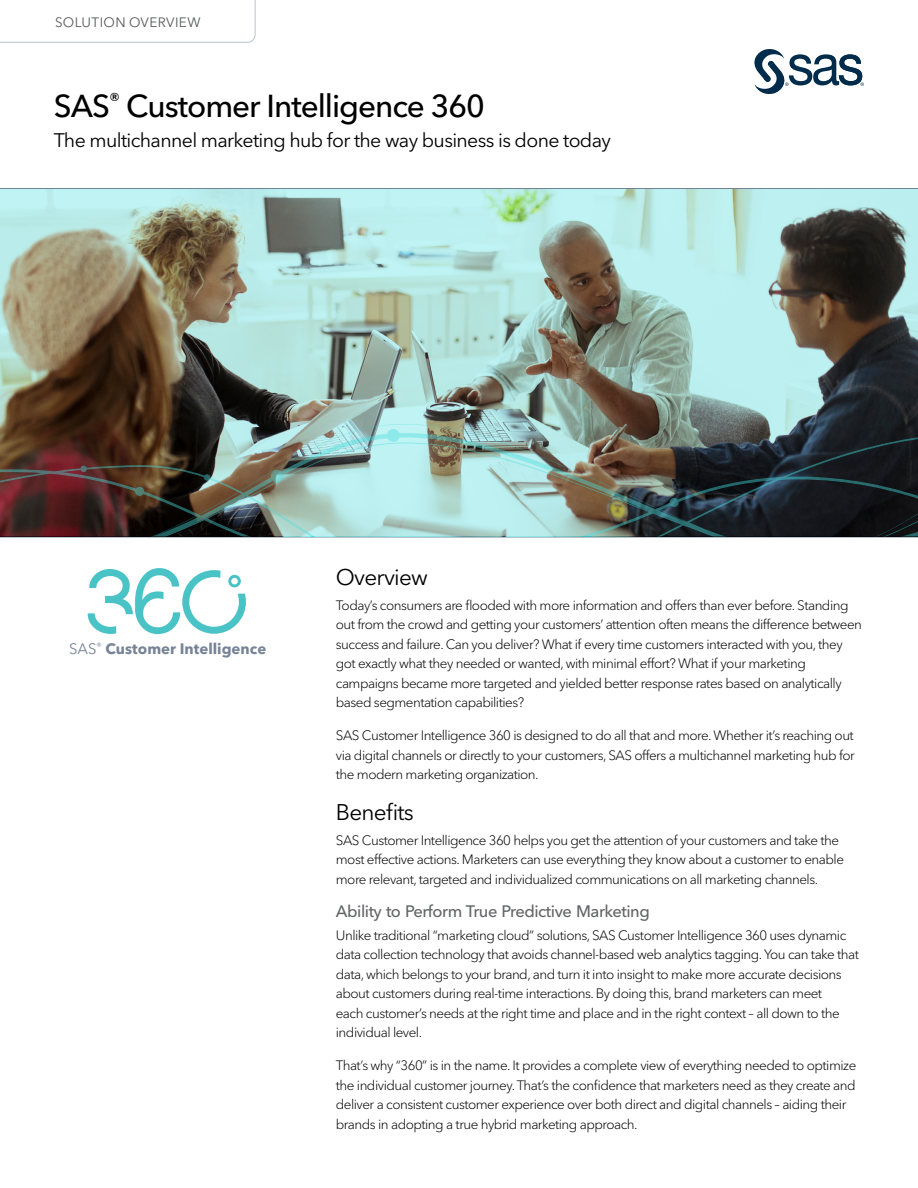
<style>
.page{position:relative;width:918px;height:1188px;background:#fff}
.page>*{position:absolute;margin:0;border:0;box-sizing:border-box;transform-origin:0 0}
.Headline_Title{font:500 31.5px "Avenir Next W1 G";letter-spacing:-.03em;color:#000}
.Subhead-1{font:22.5px "Avenir Next W1 G";letter-spacing:-.035em;color:#000}
.Headline_subhead___k{font:19.5px "Avenir Next W1 G";letter-spacing:-.035em;color:#000}
.Subhead-2{font:500 16.5px "Avenir Next W1 G";letter-spacing:-.03em;color:#636466}
.t1{font:700 15px "Avenir Next W1 G";color:#768396}
.Body{font:300 13.5px/19.5px "Avenir Next W1 G";letter-spacing:-.035em;color:#000}
.Collateral_Identifie{font:13.5px "Avenir Next W1 G";letter-spacing:.025em;color:#58595b}
.s1{font-weight:400}
</style>
<div class="page">
<svg style="left:754px;top:49px;width:110px;height:45px"></svg>
<img style="left:0;top:189px;width:918px;height:234px">
<div style="left:0;top:423px;width:918px;height:114px;background:#00d2d2;opacity:.71"></div>
<hr style="left:0;top:188px;width:918px;height:1px;background:#718498">
<hr style="left:0;top:537px;width:918px;height:1px;background:#718498">
<svg style="left:88px;top:568px;width:158px;height:66px"></svg>
<svg style="left:0;top:0;width:255px;height:43px"></svg>
<h1 class="Collateral_Identifie" style="left:55px;top:14px;width:147px">SOLUTION OVERVIEW</h1>
<h1 class="Headline_Title" style="left:54px;top:87px;width:433px">SAS<sup>®</sup> Customer Intelligence 360</h1>
<h1 class="Headline_subhead___k" style="left:54px;top:129px;width:559px">The multichannel marketing hub for the way business is done today</h1>
<p class="t1" style="left:69px;top:640px;width:199px"><span class="s1">SAS</span><sup>®</sup> Customer Intelligence</p>
<h2 class="Subhead-1" style="left:336px;top:564px;width:94px">Overview</h2>
<p class="Body" style="left:336px;top:596px;width:528px">Today’s consumers are flooded with more information and offers than ever before. Standing out from the crowd and getting your customers’ attention often means the difference between success and failure. Can you deliver? What if every time customers interacted with you, they got exactly what they needed or wanted, with minimal effort? What if your marketing campaigns became more targeted and yielded better response rates based on analytically based segmentation capabilities?</p>
<p class="Body" style="left:336px;top:726px;width:521px;text-align:justify">SAS Customer Intelligence 360 is designed to do all that and more. Whether it’s reaching out via digital channels or directly to your customers, SAS offers a multichannel marketing hub for the modern marketing organization.</p>
<h2 class="Subhead-1" style="left:336px;top:799px;width:80px">Benefits</h2>
<p class="Body" style="left:336px;top:830px;width:510px">SAS Customer Intelligence 360 helps you get the attention of your customers and take the most effective actions. Marketers can use everything they know about a customer to enable more relevant, targeted and individualized communications on all marketing channels.</p>
<h3 class="Subhead-2" style="left:336px;top:901px;width:315px">Ability to Perform True Predictive Marketing</h3>
<p class="Body" style="left:336px;top:925px;width:525px">Unlike traditional “marketing cloud” solutions, SAS Customer Intelligence 360 uses dynamic data collection technology that avoids channel-based web analytics tagging. You can take that data, which belongs to your brand, and turn it into insight to make more accurate decisions about customers during real-time interactions. By doing this, brand marketers can meet<br>each customer’s needs at the right time and place and in the right context – all down to the individual level.</p>
<p class="Body" style="left:336px;top:1056px;width:522px">That’s why “360” is in the name. It provides a complete view of everything needed to optimize the individual customer journey. That’s the confidence that marketers need as they create and deliver a consistent customer experience over both direct and digital channels – aiding their brands in adopting a true hybrid marketing approach.</p>
</div>
